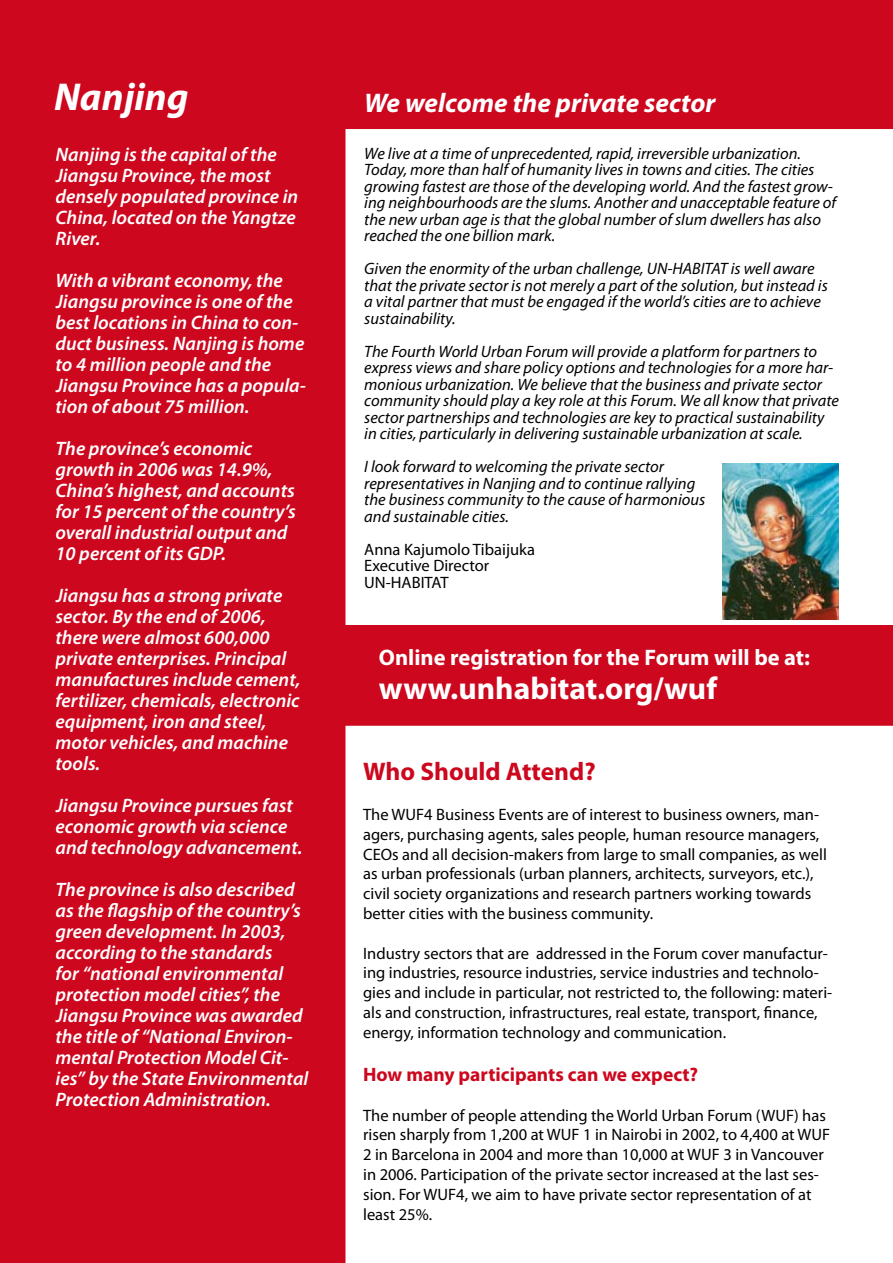
<style>
.page{position:relative;width:893px;height:1263px;background:#fff}
.page>*{position:absolute;margin:0;border:0;box-sizing:border-box;transform-origin:0 0}
.t1{font:italic 700 39px "Myriad Pro";color:#fff}
.t2{font:700 31.5px "Myriad Pro";color:#fff}
.t3{font:italic 700 27px "Myriad Pro";color:#fff}
.t4{font:700 25.5px "Myriad Pro";color:#cc071e}
.t5{font:700 22.5px "Myriad Pro";color:#fff}
.t6{font:italic 600 19.5px/21px "Myriad Pro";color:#fff}
.t7{font:700 19.5px "Myriad Pro";color:#cc071e}
.t8{font:italic 16.5px/16.5px "Myriad Pro";color:#000}
.t9{font:16.5px/19.8px "Myriad Pro";color:#000}
</style>
<div class="page">
<div style="left:345px;top:0;width:548px;height:129px;background:#cc071e"></div>
<div style="left:0;top:0;width:345px;height:1263px;background:#cc071e"></div>
<div style="left:54px;top:145px;width:256px;height:1102px;border:2px solid #cc071e"></div>
<div style="left:332px;top:625px;width:561px;height:101px;background:#cc071e"></div>
<img style="left:722px;top:463px;width:117px;height:156px">
<h1 class="t1" style="left:54px;top:72px;width:136px">Nanjing</h1>
<p class="t6" style="left:56px;top:143px;width:244px">Nanjing is the capital of the<br>Jiangsu Province, the most densely populated province in<br>China, located on the Yangtze<br>River.</p>
<p class="t6" style="left:56px;top:269px;width:252px">With a vibrant economy, the<br>Jiangsu province is one of the best locations in China to con&shy;duct business. Nanjing is home to 4 million people and the<br>Jiangsu Province has a popula&shy;tion of about 75 million.</p>
<p class="t6" style="left:56px;top:437px;width:242px">The province’s economic growth in 2006 was 14.9%,<br>China’s highest, and accounts for 15 percent of the country’s overall industrial output and<br>10 percent of its GDP.</p>
<p class="t6" style="left:56px;top:584px;width:246px">Jiangsu has a strong private sector. By the end of 2006, there were almost 600,000 private enterprises. Principal manufactures include cement, fertilizer, chemicals, electronic equipment, iron and steel, motor vehicles, and machine tools.</p>
<p class="t6" style="left:56px;top:794px;width:248px">Jiangsu Province pursues fast economic growth via science and technology advancement.</p>
<p class="t6" style="left:56px;top:878px;width:254px">The province is also described as the flagship of the country’s green development. In 2003, according to the standards<br>for “national environmental protection model cities”, the<br>Jiangsu Province was awarded the title of “National Environ&shy;mental Protection Model Cit&shy;ies” by the State Environmental<br>Protection Administration.</p>
<h3 class="t3" style="left:364px;top:86px;width:353px">We welcome the private sector</h3>
<p class="t8" style="left:364px;top:144px;width:473px">We live at a time of unprecedented, rapid, irreversible urbanization.<br>Today, more than half of humanity lives in towns and cities. The cities growing fastest are those of the developing world. And the fastest grow&shy;ing neighbourhoods are the slums. Another and unacceptable feature of the new urban age is that the global number of slum dwellers has also reached the one billion mark.</p>
<p class="t8" style="left:364px;top:260px;width:465px">Given the enormity of the urban challenge, UN-HABITAT is well aware that the private sector is not merely a part of the solution, but instead is a vital partner that must be engaged if the world’s cities are to achieve sustainability.</p>
<p class="t8" style="left:364px;top:342px;width:476px">The Fourth World Urban Forum will provide a platform for partners to express views and share policy options and technologies for a more har&shy;monious urbanization. We believe that the business and private sector community should play a key role at this Forum. We all know that private sector partnerships and technologies are key to practical sustainability in cities, particularly in delivering sustainable urbanization at scale.</p>
<p class="t8" style="left:364px;top:458px;width:343px">I look forward to welcoming the private sector representatives in Nanjing and to continue rallying the business community to the cause of harmonious and sustainable cities.</p>
<p class="t9" style="left:364px;top:540px;width:172px;line-height:16.5px">Anna Kajumolo Tibaijuka<br>Executive Director<br>UN-HABITAT</p>
<h3 class="t5" style="left:379px;top:643px;width:433px">Online registration for the Forum will be at:</h3>
<h2 class="t2" style="left:379px;top:668px;width:340px">www.unhabitat.org/wuf</h2>
<h3 class="t4" style="left:363px;top:755px;width:234px">Who Should Attend?</h3>
<p class="t9" style="left:363px;top:804px;width:465px">The WUF4 Business Events are of interest to business owners, man&shy;agers, purchasing agents, sales people, human resource managers, CEOs and all decision-makers from large to small companies, as well as urban professionals (urban planners, architects, surveyors, etc.), civil society organizations and research partners working towards better cities with the business community.</p>
<p class="t9" style="left:363px;top:943px;width:471px">Industry sectors that are addressed in the Forum cover manufactur&shy;ing industries, resource industries, service industries and technolo&shy;gies and include in particular, not restricted to, the following: materi&shy;als and construction, infrastructures, real estate, transport, finance, energy, information technology and communication.</p>
<p class="t7" style="left:363px;top:1062px;width:337px">How many participants can we expect?</p>
<p class="t9" style="left:363px;top:1105px;width:469px">The number of people attending the World Urban Forum (WUF) has risen sharply from 1,200 at WUF 1 in Nairobi in 2002, to 4,400 at WUF 2 in Barcelona in 2004 and more than 10,000 at WUF 3 in Vancouver in 2006. Participation of the private sector increased at the last ses&shy;sion. For WUF4, we aim to have private sector representation of at least 25%.</p>
</div>
